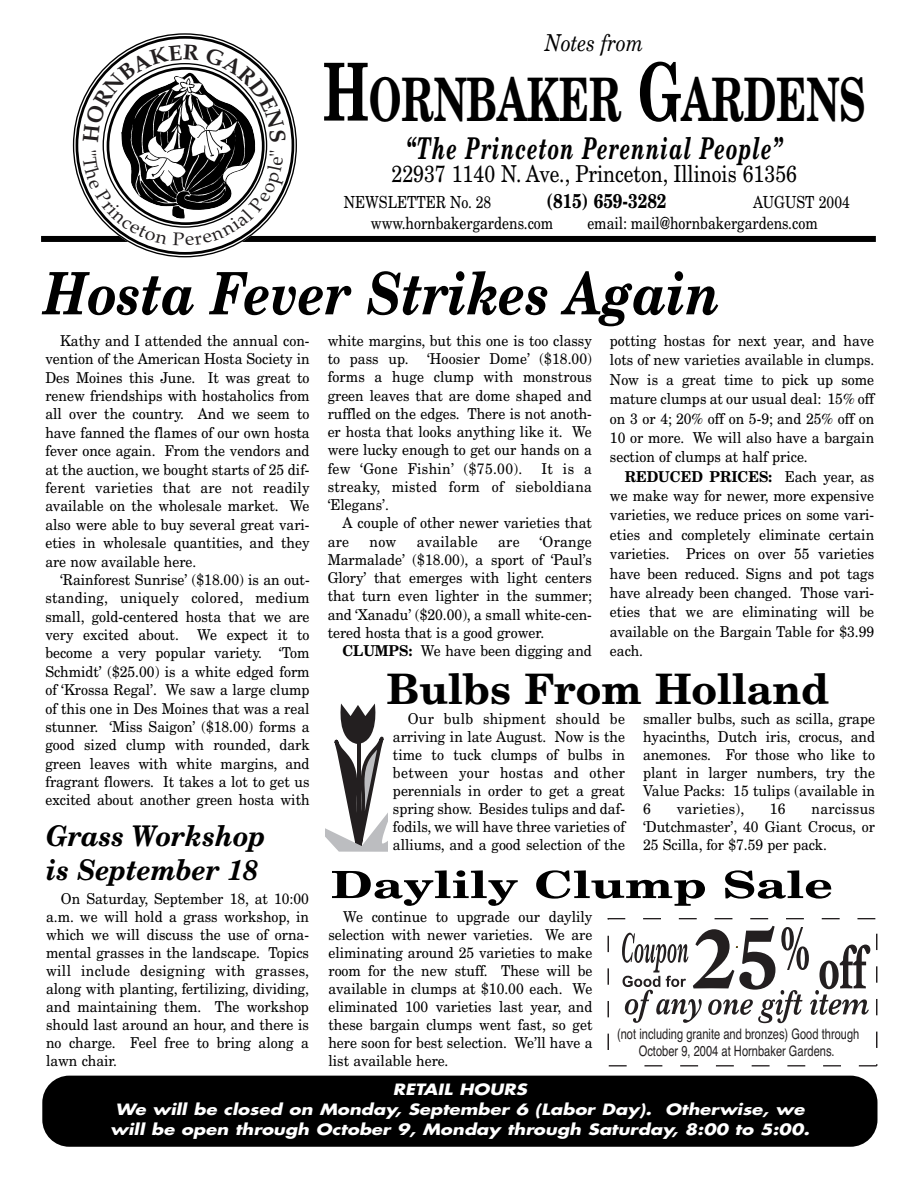
<style>
.page{position:relative;width:918px;height:1188px;background:#fff}
.page>*{position:absolute;margin:0;border:0;box-sizing:border-box;transform-origin:0 0}
.t1{font:700 60px "New Century Schlbk";color:#000;scale:.66 1}
.t2{font:italic 700 58.5px "New Century Schlbk";color:#000;scale:.86 1}
.t3{font:700 42px "New Century Schlbk";color:#000}
.t4{font:700 37.5px "New Century Schlbk";color:#000;scale:1.33 1}
.t5{font:italic 700 30px "New Century Schlbk";letter-spacing:.055em;color:#000;scale:.66 1}
.t6{font:italic 700 28.5px/34.2px "New Century Schlbk";color:#000;scale:.93 1}
.t7{font:23.4px "New Century Schlbk";color:#000;scale:.84 1}
.t8{font:italic 23.4px "New Century Schlbk";color:#000;scale:.84 1}
.t9{font:700 19.95px "New Century Schlbk";color:#000;scale:.84 1}
.t10{font:16.65px "New Century Schlbk";color:#000;scale:.84 1}
.t11{font:italic 700 15.15px/19.8px "Futura";color:#fff;text-align:center;scale:1.19 1}
.t12{font:15px/18px "New Century Schlbk";color:#000;text-align:justify;scale:.93 1}
.t13{font:15px "New Century Schlbk";letter-spacing:.02em;color:#000;scale:.93 1}
.t14{font:14.4px/17.2px "Helvetica";color:#231f20;text-align:center;scale:.77 1}
.s1{font-size:79.95px}
.s2{font-weight:700}
</style>
<div class="page">
<div style="left:41px;top:236px;width:835px;height:6px;background:#000"></div>
<svg style="left:73px;top:33px;width:224px;height:224px"></svg>
<svg style="left:76px;top:36px;width:218px;height:219px"></svg>
<div style="left:42px;top:1076px;width:836px;height:71px;background:#000;border-radius:27px"></div>
<svg style="left:622px;top:926px;width:248px;height:97px"></svg>
<div style="left:608px;top:918px;width:269px;height:148px;border:1px dashed #231f20"></div>
<svg style="left:326px;top:704px;width:62px;height:148px"></svg>
<svg style="left:83px;top:44px;width:203px;height:202px"></svg>
<h3 class="t8" style="left:545px;top:34px;width:118px">Notes from</h3>
<h1 class="t1" style="left:323px;top:76px;width:823px"><span class="s1">H</span>ORNBAKER <span class="s1">G</span>ARDENS</h1>
<h3 class="t5" style="left:406px;top:137px;width:571px">“The Princeton Perennial People”</h3>
<h3 class="t7" style="left:392px;top:165px;width:484px">22937 1140 N. Ave., Princeton, Illinois 61356</h3>
<p class="t10" style="left:344px;top:196px;width:177px">NEWSLETTER No. 28</p>
<h3 class="t9" style="left:547px;top:193px;width:144px">(815) 659-3282</h3>
<p class="t10" style="left:753px;top:196px;width:117px">AUGUST 2004</p>
<p class="t10" style="left:371px;top:217px;width:219px">www.hornbakergardens.com</p>
<p class="t10" style="left:587px;top:217px;width:276px">email: mail@hornbakergardens.com</p>
<h2 class="t2" style="left:44px;top:271px;width:788px">Hosta Fever Strikes Again</h2>
<p class="t12" style="left:45px;top:333px;width:286px;line-height:18.5px;text-indent:15px">Kathy and I attended the annual con&shy;vention of the American Hosta Society in Des Moines this June. It was great to renew friendships with hostaholics from all over the country. And we seem to have fanned the flames of our own hosta fever once again. From the vendors and at the auction, we bought starts of 25 dif&shy;ferent varieties that are not readily available on the wholesale market. We also were able to buy several great vari&shy;eties in wholesale quantities, and they are now available here.</p>
<p class="t12" style="left:45px;top:572px;width:286px;line-height:18.5px;text-indent:15px">‘Rainforest Sunrise’ ($18.00) is an out&shy;standing, uniquely colored, medium small, gold-centered hosta that we are very excited about. We expect it to become a very popular variety. ‘Tom Schmidt’ ($25.00) is a white edged form of ‘Krossa Regal’. We saw a large clump of this one in Des Moines that was a real stunner. ‘Miss Saigon’ ($18.00) forms a good sized clump with rounded, dark green leaves with white margins, and fragrant flowers. It takes a lot to get us excited about another green hosta with</p>
<h3 class="t6" style="left:46px;top:821px;width:238px">Grass Workshop is September 18</h3>
<p class="t12" style="left:46px;top:891px;width:284px;text-indent:15px">On Saturday, September 18, at 10:00 a.m. we will hold a grass workshop, in which we will discuss the use of orna&shy;mental grasses in the landscape. Topics will include designing with grasses, along with planting, fertilizing, dividing, and maintaining them. The workshop should last around an hour, and there is no charge. Feel free to bring along a lawn chair.</p>
<p class="t12" style="left:328px;top:333px;width:286px">white margins, but this one is too classy to pass up. ‘Hoosier Dome’ ($18.00) forms a huge clump with monstrous green leaves that are dome shaped and ruffled on the edges. There is not anoth&shy;er hosta that looks anything like it. We were lucky enough to get our hands on a few ‘Gone Fishin’ ($75.00).</p>
<p class="t12" style="left:328px;top:461px;width:286px;text-indent:214px">It is a streaky, misted form of sieboldiana ‘Elegans’.</p>
<p class="t12" style="left:328px;top:515px;width:286px;text-indent:15px">A couple of other newer varieties that are</p>
<p class="t12" style="left:328px;top:534px;width:286px;text-indent:212px">‘Orange Marmalade’ ($18.00), a sport of ‘Paul’s Glory’ that emerges with light centers that turn even lighter in the summer; and ‘Xanadu’ ($20.00), a small white-cen&shy;tered hosta that is a good grower.</p>
<p class="t12" style="left:342px;top:643px;width:270px"><span class="s2">CLUMPS:</span> We have been digging and</p>
<p class="t12" style="left:370px;top:534px;width:30px">now</p>
<p class="t13" style="left:417px;top:536px;width:67px">available</p>
<p class="t12" style="left:498px;top:534px;width:25px">are</p>
<p class="t12" style="left:610px;top:332px;width:286px;line-height:19.4px">potting hostas for next year, and have lots of new varieties available in clumps.<br>Now is a great time to pick up some mature clumps at our usual deal: 15% off on 3 or 4; 20% off on 5-9; and 25% off on 10 or more. We will also have a bargain section of clumps at half price.</p>
<p class="t12" style="left:610px;top:468px;width:286px;line-height:19.4px;text-indent:15px"><span class="s2">REDUCED PRICES:</span> Each year, as we make way for newer, more expensive varieties, we reduce prices on some vari&shy;eties and completely eliminate certain varieties. Prices on over 55 varieties have been reduced. Signs and pot tags have already been changed. Those vari&shy;eties that we are eliminating will be available on the Bargain Table for $3.99 each.</p>
<h3 class="t3" style="left:387px;top:673px;width:444px">Bulbs From Holland</h3>
<p class="t12" style="left:393px;top:711px;width:251px;text-indent:15px">Our bulb shipment should be arriving in late August. Now is the time to tuck clumps of bulbs in between your hostas and other perennials in order to get a great spring show. Besides tulips and daf&shy;fodils, we will have three varieties of alliums, and a good selection of the</p>
<p class="t12" style="left:643px;top:711px;width:251px">smaller bulbs, such as scilla, grape hyacinths, Dutch iris, crocus, and anemones. For those who like to plant in larger numbers, try the Value Packs: 15 tulips (available in 6</p>
<p class="t13" style="left:677px;top:803px;width:74px">varieties),</p>
<p class="t12" style="left:770px;top:801px;width:19px">16</p>
<p class="t12" style="left:643px;top:801px;width:251px;text-indent:169px">narcissus ‘Dutchmaster’, 40 Giant Crocus, or 25 Scilla, for $7.59 per pack.</p>
<h3 class="t4" style="left:331px;top:870px;width:379px">Daylily Clump Sale</h3>
<p class="t12" style="left:328px;top:909px;width:285px;text-indent:15px">We continue to upgrade our daylily selection with newer varieties. We are eliminating around 25 varieties to make room for the new stuff. These will be available in clumps at $10.00 each. We eliminated 100 varieties last year, and these bargain clumps went fast, so get here soon for best selection. We’ll have a list available here.</p>
<p class="t14" style="left:617px;top:1026px;width:316px">(not including granite and bronzes) Good through<br>October 9, 2004 at Hornbaker Gardens.</p>
<p class="t11" style="left:110px;top:1081px;width:592px">RETAIL HOURS<br>We will be closed on Monday, September 6 (Labor Day). Otherwise, we will be open through October 9, Monday through Saturday, 8:00 to 5:00.</p>
</div>
